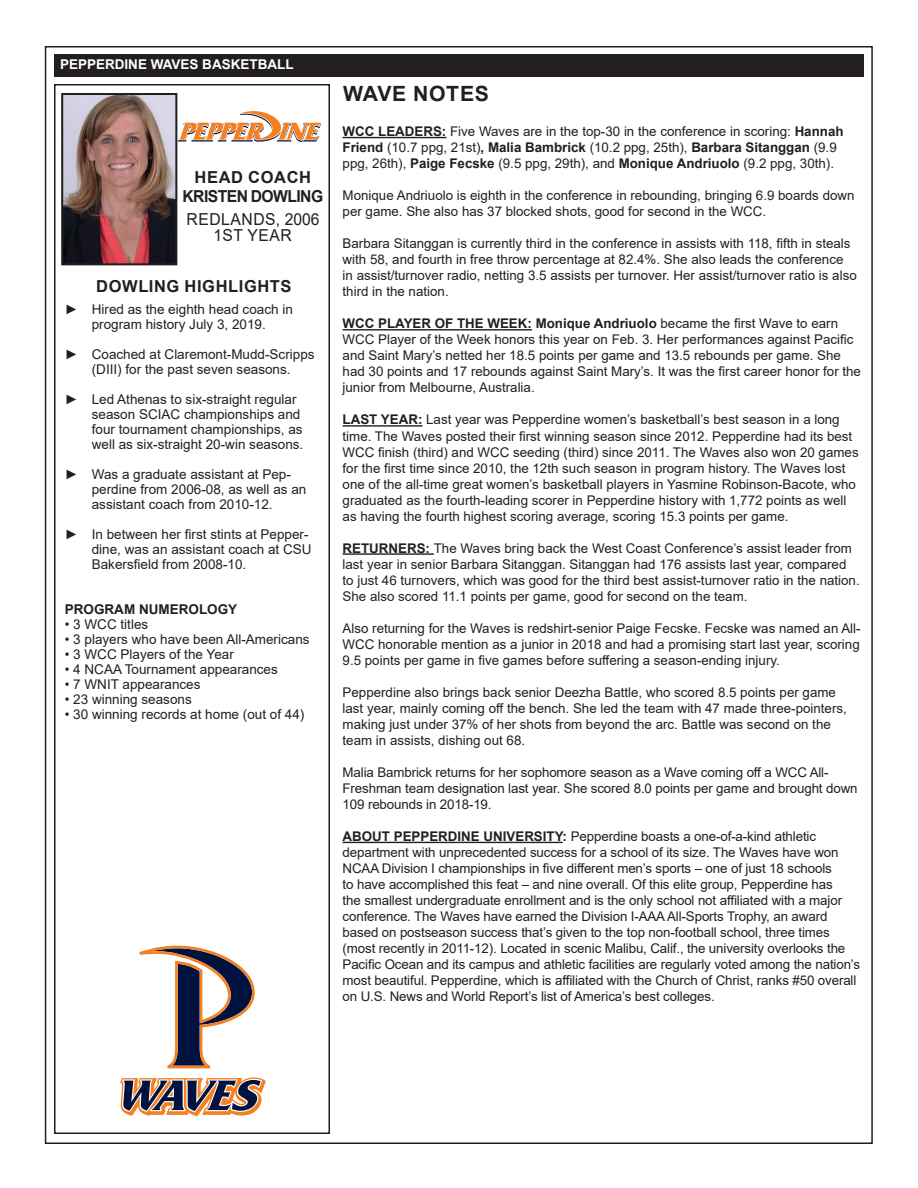
<style>
.page{position:relative;width:918px;height:1188px;background:#fff}
.page>*{position:absolute;margin:0;border:0;box-sizing:border-box;transform-origin:0 0}
.t1{font:700 21px "Arial";letter-spacing:.035em;color:#231f20}
.t2{font:700 16.5px/19.5px "Arial";letter-spacing:-.035em;color:#231f20;text-align:center}
.t3{font:16.5px/16.5px "Arial";letter-spacing:.035em;color:#231f20;text-align:center;scale:.95 1}
.t4{font:700 16.5px "Arial";letter-spacing:.035em;color:#231f20}
.t5{font:13.5px/15px "Arial";color:#231f20}
.t6{font:700 13.5px "Arial";color:#fff}
.t7{font:700 13.5px "Arial";color:#231f20}
.t8{font:13.35px/16px "Arial";color:#231f20}
.s1{font-weight:700}
</style>
<div class="page">
<div style="left:54px;top:54px;width:810px;height:23px;background:#231f20"></div>
<div style="left:54px;top:84px;width:276px;height:1050px;border:2px solid #231f20"></div>
<img style="left:64px;top:96px;width:110px;height:166px">
<div style="left:61px;top:93px;width:116px;height:172px;border:2px solid #231f20"></div>
<svg style="left:178px;top:111px;width:143px;height:31px"></svg>
<hr style="left:343px;top:137px;width:103px;height:1px;background:#231f20">
<hr style="left:343px;top:329px;width:189px;height:1px;background:#231f20">
<hr style="left:343px;top:425px;width:79px;height:2px;background:#231f20">
<hr style="left:343px;top:553px;width:91px;height:2px;background:#231f20">
<hr style="left:343px;top:842px;width:220px;height:1px;background:#231f20">
<svg style="left:120px;top:1077px;width:146px;height:39px"></svg>
<svg style="left:139px;top:946px;width:116px;height:122px"></svg>
<p class="t6" style="left:60px;top:54px;width:235px">PEPPERDINE WAVES BASKETBALL</p>
<p class="t2" style="left:183px;top:167px;width:142px">HEAD COACH<br>KRISTEN DOWLING</p>
<p class="t3" style="left:186px;top:210px;width:142px">REDLANDS, 2006<br>1ST YEAR</p>
<p class="t4" style="left:96px;top:274px;width:197px">DOWLING HIGHLIGHTS</p>
<p class="t5" style="left:65px;top:302px;width:230px;text-align:center">► Hired as the eighth head coach in program history July 3, 2019.</p>
<p class="t5" style="left:65px;top:347px;width:251px;text-align:center">► Coached at Claremont-Mudd-Scripps (DIII) for the past seven seasons.</p>
<p class="t5" style="left:92px;top:392px;width:213px;text-indent:-27px">► Led Athenas to six-straight regular season SCIAC championships and four tournament championships, as well as six-straight 20-win seasons.</p>
<p class="t5" style="left:92px;top:467px;width:216px;text-indent:-27px">► Was a graduate assistant at Pep&shy;perdine from 2006-08, as well as an assistant coach from 2010-12.</p>
<p class="t5" style="left:92px;top:527px;width:221px;text-indent:-27px">► In between her first stints at Pepper&shy;dine, was an assistant coach at CSU<br>Bakersfield from 2008-10.</p>
<p class="t7" style="left:65px;top:600px;width:174px">PROGRAM NUMEROLOGY</p>
<p class="t5" style="left:65px;top:617px;width:85px">• 3 WCC titles</p>
<p class="t5" style="left:65px;top:632px;width:246px">• 3 players who have been All-Americans</p>
<p class="t5" style="left:65px;top:647px;width:171px">• 3 WCC Players of the Year</p>
<p class="t5" style="left:65px;top:662px;width:215px">• 4 NCAA Tournament appearances</p>
<p class="t5" style="left:65px;top:677px;width:137px">• 7 WNIT appearances</p>
<p class="t5" style="left:65px;top:692px;width:129px">• 23 winning seasons</p>
<p class="t5" style="left:65px;top:707px;width:241px">• 30 winning records at home (out of 44)</p>
<h1 class="t1" style="left:343px;top:79px;width:147px">WAVE NOTES</h1>
<p class="t8" style="left:343px;top:123px;width:503px"><span class="s1">WCC LEADERS:</span> Five Waves are in the top-30 in the conference in scoring: <span class="s1">Hannah<br>Friend</span> (10.7 ppg, 21st)<span class="s1">, Malia Bambrick</span> (10.2 ppg, 25th), <span class="s1">Barbara Sitanggan</span> (9.9 ppg, 26th), <span class="s1">Paige Fecske</span> (9.5 ppg, 29th), and <span class="s1">Monique Andriuolo</span> (9.2 ppg, 30th).</p>
<p class="t8" style="left:343px;top:187px;width:514px">Monique Andriuolo is eighth in the conference in rebounding, bringing 6.9 boards down per game. She also has 37 blocked shots, good for second in the WCC.</p>
<p class="t8" style="left:343px;top:235px;width:516px">Barbara Sitanggan is currently third in the conference in assists with 118, fifth in steals with 58, and fourth in free throw percentage at 82.4%. She also leads the conference in assist/turnover radio, netting 3.5 assists per turnover. Her assist/turnover ratio is also third in the nation.</p>
<p class="t8" style="left:343px;top:316px;width:520px"><span class="s1">WCC PLAYER OF THE WEEK: Monique Andriuolo</span> became the first Wave to earn WCC Player of the Week honors this year on Feb. 3. Her performances against Pacific and Saint Mary’s netted her 18.5 points per game and 13.5 rebounds per game. She had 30 points and 17 rebounds against Saint Mary’s. It was the first career honor for the junior from Melbourne, Australia.</p>
<p class="t8" style="left:343px;top:412px;width:518px"><span class="s1">LAST YEAR:</span> Last year was Pepperdine women’s basketball’s best season in a long time. The Waves posted their first winning season since 2012. Pepperdine had its best WCC finish (third) and WCC seeding (third) since 2011. The Waves also won 20 games for the first time since 2010, the 12th such season in program history. The Waves lost one of the all-time great women’s basketball players in Yasmine Robinson-Bacote, who graduated as the fourth-leading scorer in Pepperdine history with 1,772 points as well as having the fourth highest scoring average, scoring 15.3 points per game.</p>
<p class="t8" style="left:343px;top:540px;width:519px"><span class="s1">RETURNERS:</span> The Waves bring back the West Coast Conference’s assist leader from last year in senior Barbara Sitanggan. Sitanggan had 176 assists last year, compared to just 46 turnovers, which was good for the third best assist-turnover ratio in the nation.<br>She also scored 11.1 points per game, good for second on the team.</p>
<p class="t8" style="left:343px;top:620px;width:520px;text-align:justify">Also returning for the Waves is redshirt-senior Paige Fecske. Fecske was named an All-WCC honorable mention as a junior in 2018 and had a promising start last year, scoring 9.5 points per game in five games before suffering a season-ending injury.</p>
<p class="t8" style="left:343px;top:684px;width:506px">Pepperdine also brings back senior Deezha Battle, who scored 8.5 points per game last year, mainly coming off the bench. She led the team with 47 made three-pointers, making just under 37% of her shots from beyond the arc. Battle was second on the team in assists, dishing out 68.</p>
<p class="t8" style="left:343px;top:764px;width:517px">Malia Bambrick returns for her sophomore season as a Wave coming off a WCC All-<br>Freshman team designation last year. She scored 8.0 points per game and brought down<br>109 rebounds in 2018-19.</p>
<p class="t8" style="left:343px;top:828px;width:519px"><span class="s1">ABOUT PEPPERDINE UNIVERSITY:</span> Pepperdine boasts a one-of-a-kind athletic department with unprecedented success for a school of its size. The Waves have won NCAA Division I championships in five different men’s sports – one of just 18 schools<br>to have accomplished this feat – and nine overall. Of this elite group, Pepperdine has<br>the smallest undergraduate enrollment and is the only school not affiliated with a major conference. The Waves have earned the Division I-AAA All-Sports Trophy, an award based on postseason success that’s given to the top non-football school, three times (most recently in 2011-12). Located in scenic Malibu, Calif., the university overlooks the Pacific Ocean and its campus and athletic facilities are regularly voted among the nation’s most beautiful. Pepperdine, which is affiliated with the Church of Christ, ranks #50 overall on U.S. News and World Report’s list of America’s best colleges.</p>
</div>
